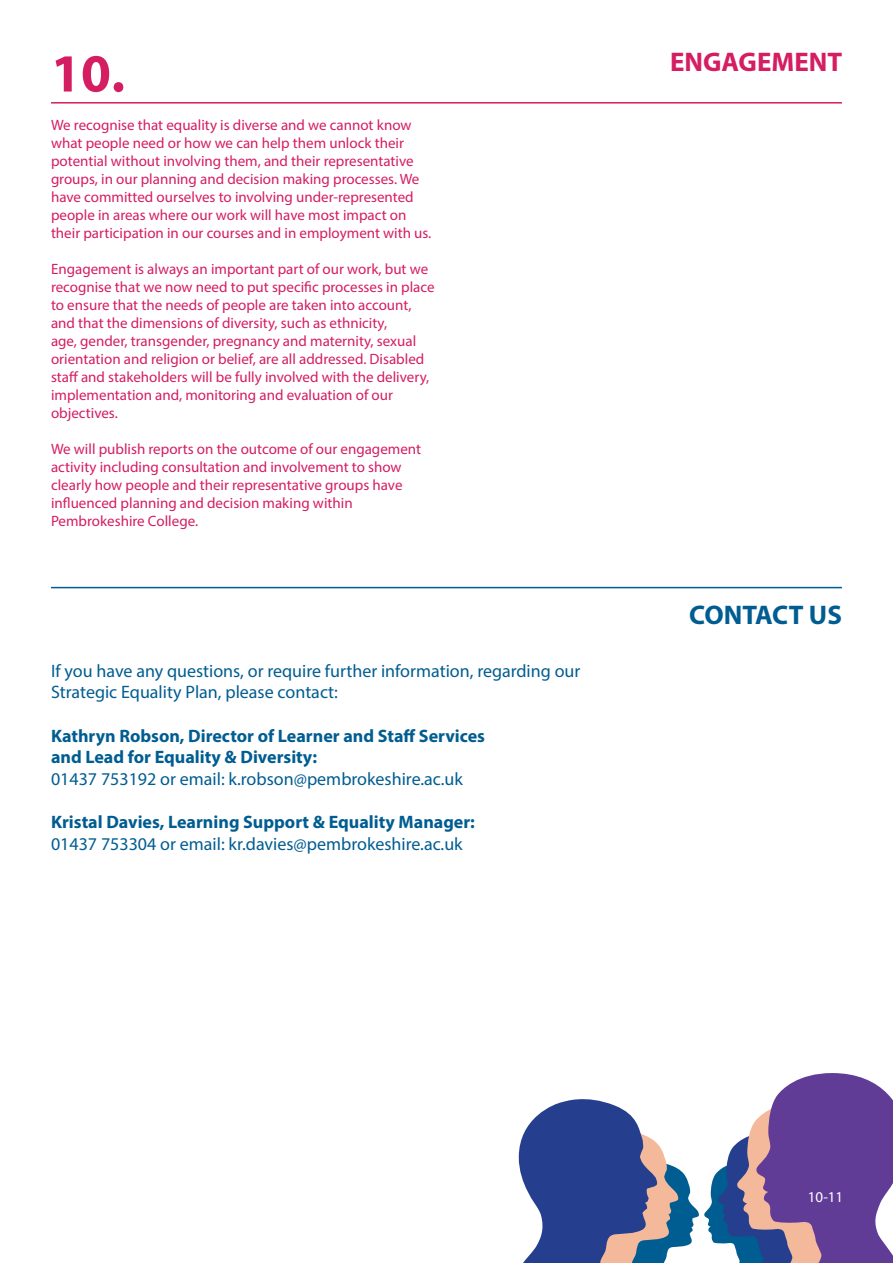
<style>
.page{position:relative;width:893px;height:1263px;background:#fff}
.page>*{position:absolute;margin:0;border:0;box-sizing:border-box;transform-origin:0 0}
.t1{font:700 54px "Myriad Pro";color:#d51d62}
.t2{font:700 27px "Myriad Pro";color:#d51d62}
.t3{font:700 27px "Myriad Pro";color:#005d91}
.t4{font:18px/21.6px "Myriad Pro";color:#005d91}
.t5{font:700 18px/21.6px "Myriad Pro";color:#005d91}
.t6{font:15px/18px "Myriad Pro";color:#d51d62}
.t7{font:15px "Myriad Pro";color:#fff}
</style>
<div class="page">
<hr style="left:51px;top:102px;width:791px;height:2px;background:#d51d62">
<hr style="left:51px;top:587px;width:791px;height:1px;background:#005d91">
<svg style="left:519px;top:1073px;width:374px;height:190px"></svg>
<h1 class="t1" style="left:51px;top:38px;width:75px">10.</h1>
<p class="t6" style="left:51px;top:116px;width:382px">We recognise that equality is diverse and we cannot know what people need or how we can help them unlock their potential without involving them, and their representative groups, in our planning and decision making processes. We have committed ourselves to involving under-represented people in areas where our work will have most impact on their participation in our courses and in employment with us.</p>
<p class="t6" style="left:51px;top:260px;width:385px">Engagement is always an important part of our work, but we recognise that we now need to put specific processes in place to ensure that the needs of people are taken into account, and that the dimensions of diversity, such as ethnicity,<br>age, gender, transgender, pregnancy and maternity, sexual orientation and religion or belief, are all addressed. Disabled staff and stakeholders will be fully involved with the delivery, implementation and, monitoring and evaluation of our objectives.</p>
<p class="t6" style="left:51px;top:440px;width:372px">We will publish reports on the outcome of our engagement activity including consultation and involvement to show clearly how people and their representative groups have influenced planning and decision making within Pembrokeshire College.</p>
<p class="t4" style="left:51px;top:660px;width:531px">If you have any questions, or require further information, regarding our<br>Strategic Equality Plan, please contact:</p>
<p class="t5" style="left:51px;top:724px;width:436px">Kathryn Robson, Director of Learner and Staff Services and Lead for Equality &amp; Diversity:</p>
<p class="t4" style="left:51px;top:768px;width:413px">01437 753192 or email: k.robson@pembrokeshire.ac.uk</p>
<p class="t5" style="left:51px;top:811px;width:425px">Kristal Davies, Learning Support &amp; Equality Manager:</p>
<p class="t4" style="left:51px;top:832px;width:413px">01437 753304 or email: kr.davies@pembrokeshire.ac.uk</p>
<h2 class="t2" style="left:670px;top:45px;width:174px">ENGAGEMENT</h2>
<h2 class="t3" style="left:689px;top:597px;width:154px">CONTACT US</h2>
<p class="t7" style="left:808px;top:1188px;width:37px">10-11</p>
</div>
